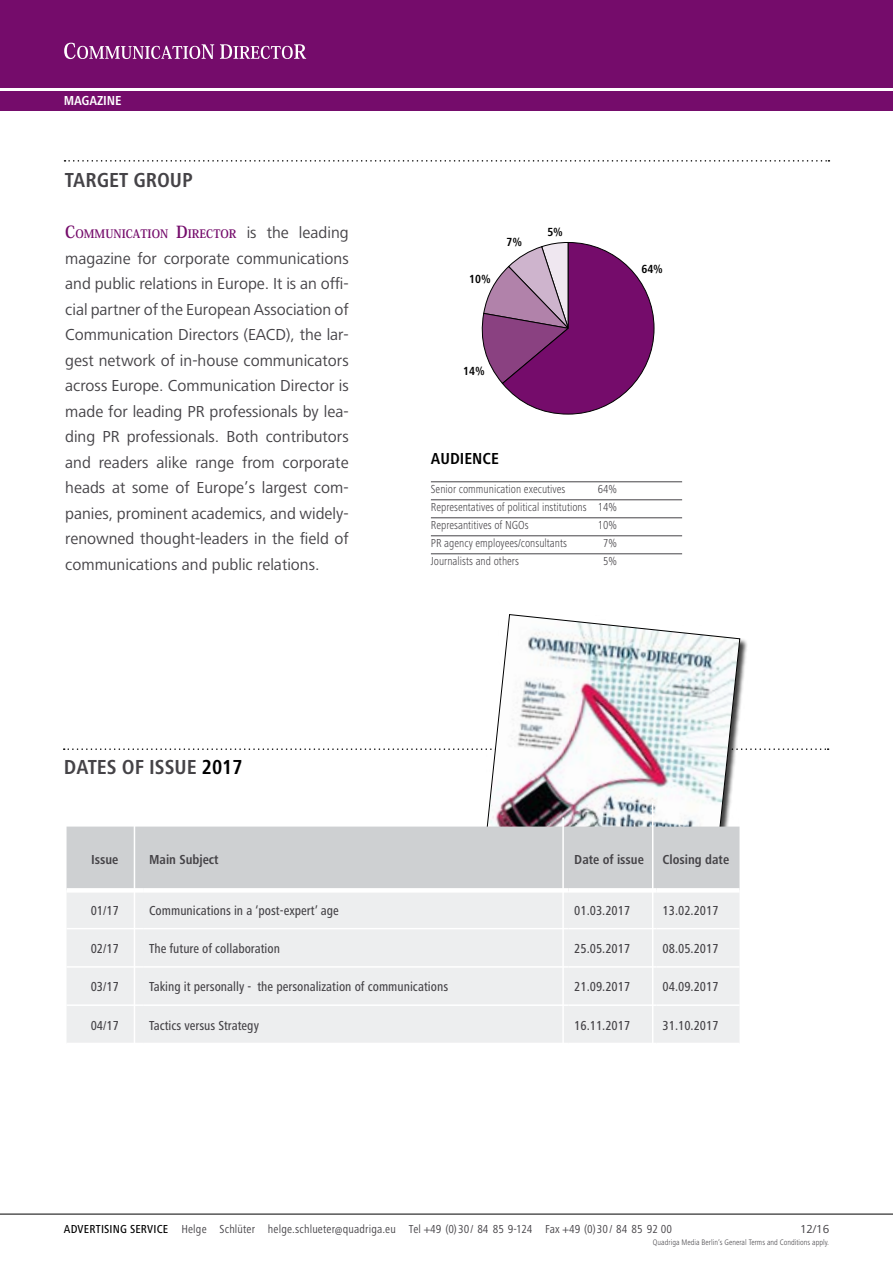
<style>
.page{position:relative;width:893px;height:1263px;background:#fff}
.page>*{position:absolute;margin:0;border:0;box-sizing:border-box;transform-origin:0 0}
.t1{font:700 condensed 21px "Frutiger Next LT";color:#454347}
.t2{font:16.5px/25.5px "Frutiger Next LT";color:#454347;text-align:justify}
.t3{font:700 condensed 16.5px "Frutiger Next LT";color:#000}
.t4{font:500 condensed 13.5px "Frutiger Next LT";color:#454347}
.t5{font:700 condensed 13.5px "Frutiger Next LT";color:#454347}
.t6{font:700 condensed 13.5px "Frutiger Next LT";letter-spacing:-.01em;color:#fff}
.t7{font:700 condensed 12.15px "Frutiger Next LT";color:#000}
.t8{font:300 condensed 12px/18px "Frutiger Next LT";color:#454347;text-align:justify}
.t9{font:condensed 12px "Frutiger Next LT";letter-spacing:.01em;color:#454347}
.t10{font:12px "Frutiger Next LT";color:#454347}
.t11{font:700 11.55px "Koz Min Std";color:#750c6b}
.t12{font:300 condensed 8.25px "Frutiger Next LT";color:#454347}
.s1{font-size:16.5px}
.s2{font-family:"Frutiger Next LT";font-weight:400;font-size:16.5px;color:#454347}
.s3{color:#000}
.s4{font-weight:500;color:#000}
</style>
<div class="page">
<div style="left:0;top:0;width:893px;height:88px;background:#750c6b"></div>
<div style="left:0;top:91px;width:893px;height:20px;background:#750c6b"></div>
<hr style="left:0;top:1214px;width:893px;height:1px;background:#000">
<svg style="left:64px;top:43px;width:242px;height:16px"></svg>
<svg style="left:64px;top:748px;width:765px;height:2px"></svg>
<div style="left:478px;top:615px;width:270px;height:337px;background:#000;opacity:.75"></div>
<img style="left:477px;top:614px;width:263px;height:330px">
<div style="left:67px;top:826px;width:672px;height:62px;background:#ced0d2"></div>
<div style="left:67px;top:893px;width:672px;height:150px;background:#edeeef"></div>
<hr style="left:67px;top:928px;width:76px;height:1px;background:#fff">
<hr style="left:143px;top:928px;width:425px;height:1px;background:#fff">
<hr style="left:568px;top:928px;width:89px;height:1px;background:#fff">
<hr style="left:657px;top:928px;width:82px;height:1px;background:#fff">
<hr style="left:67px;top:966px;width:76px;height:2px;background:#fff">
<hr style="left:143px;top:966px;width:425px;height:2px;background:#fff">
<hr style="left:568px;top:966px;width:89px;height:2px;background:#fff">
<hr style="left:657px;top:966px;width:82px;height:2px;background:#fff">
<hr style="left:67px;top:1004px;width:76px;height:2px;background:#fff">
<hr style="left:143px;top:1004px;width:425px;height:2px;background:#fff">
<hr style="left:568px;top:1004px;width:89px;height:2px;background:#fff">
<hr style="left:657px;top:1004px;width:82px;height:2px;background:#fff">
<div style="left:143px;top:888px;width:425px;height:5px;background:#fff"></div>
<div style="left:568px;top:888px;width:89px;height:5px;background:#fff"></div>
<div style="left:657px;top:888px;width:82px;height:5px;background:#fff"></div>
<svg style="left:65px;top:160px;width:764px;height:2px"></svg>
<hr style="left:431px;top:481px;width:251px;height:1px;background:#454347">
<hr style="left:431px;top:499px;width:251px;height:1px;background:#454347">
<hr style="left:431px;top:517px;width:251px;height:1px;background:#454347">
<hr style="left:431px;top:535px;width:251px;height:1px;background:#454347">
<hr style="left:431px;top:553px;width:251px;height:1px;background:#454347">
<svg style="left:481px;top:242px;width:174px;height:173px"></svg>
<hr style="left:134px;top:811px;width:1px;height:255px;background:#fff">
<hr style="left:562px;top:818px;width:2px;height:256px;background:#fff">
<hr style="left:652px;top:803px;width:1px;height:256px;background:#fff">
<p class="t6" style="left:64px;top:93px;width:59px">MAGAZINE</p>
<p class="t1" style="left:65px;top:168px;width:129px">TARGET GROUP</p>
<p class="t11" style="left:65px;top:226px;width:285px"><span class="s1">C</span>OMMUNICATION <span class="s1">D</span>IRECTOR <span class="s2">is the leading</span></p>
<p class="t2" style="left:65px;top:245px;width:285px">magazine for corporate communications and public relations in Europe. It is an offi&shy;cial partner of the European Association of Communication Directors (EACD), the lar&shy;gest network of in-house communicators across Europe. Communication Director is made for leading PR professionals by lea&shy;ding PR professionals. Both contributors and readers alike range from corporate heads at some of Europe’s largest com&shy;panies, prominent academics, and widely&shy;renowned thought-leaders in the field of communications and public relations.</p>
<p class="t1" style="left:64px;top:755px;width:180px">DATES OF ISSUE <span class="s3">2017</span></p>
<p class="t7" style="left:469px;top:272px;width:23px">10%</p>
<p class="t7" style="left:506px;top:235px;width:17px">7%</p>
<p class="t7" style="left:547px;top:225px;width:17px">5%</p>
<p class="t7" style="left:641px;top:263px;width:23px">64%</p>
<p class="t7" style="left:463px;top:364px;width:23px">14%</p>
<p class="t3" style="left:431px;top:449px;width:69px">AUDIENCE</p>
<p class="t8" style="left:431px;top:480px;width:187px;text-indent:167px">64% Representatives of political institutions 14% Represantitives of NGOs</p>
<p class="t8" style="left:431px;top:480px;width:136px">Senior communication executives</p>
<p class="t8" style="left:598px;top:516px;width:21px">10%</p>
<p class="t8" style="left:431px;top:534px;width:138px">PR agency employees/consultants</p>
<p class="t8" style="left:603px;top:534px;width:15px">7%</p>
<p class="t8" style="left:431px;top:552px;width:90px">Journalists and others</p>
<p class="t8" style="left:603px;top:552px;width:15px">5%</p>
<p class="t5" style="left:91px;top:852px;width:29px">Issue</p>
<p class="t5" style="left:149px;top:852px;width:71px">Main Subject</p>
<p class="t5" style="left:574px;top:852px;width:71px">Date of issue</p>
<p class="t5" style="left:663px;top:852px;width:68px">Closing date</p>
<p class="t4" style="left:91px;top:903px;width:30px">01/17</p>
<p class="t4" style="left:149px;top:903px;width:191px">Communications in a ‘post-expert’ age</p>
<p class="t4" style="left:574px;top:903px;width:57px">01.03.2017</p>
<p class="t4" style="left:663px;top:903px;width:57px">13.02.2017</p>
<p class="t4" style="left:91px;top:941px;width:30px">02/17</p>
<p class="t4" style="left:149px;top:941px;width:132px">The future of collaboration</p>
<p class="t4" style="left:574px;top:941px;width:57px">25.05.2017</p>
<p class="t4" style="left:663px;top:941px;width:57px">08.05.2017</p>
<p class="t4" style="left:91px;top:979px;width:30px">03/17</p>
<p class="t4" style="left:149px;top:979px;width:301px">Taking it personally - the personalization of communications</p>
<p class="t4" style="left:574px;top:979px;width:57px">21.09.2017</p>
<p class="t4" style="left:663px;top:979px;width:57px">04.09.2017</p>
<p class="t4" style="left:91px;top:1017px;width:30px">04/17</p>
<p class="t4" style="left:149px;top:1017px;width:111px">Tactics versus Strategy</p>
<p class="t4" style="left:574px;top:1017px;width:57px">16.11.2017</p>
<p class="t4" style="left:663px;top:1017px;width:57px">31.10.2017</p>
<p class="t9" style="left:64px;top:1223px;width:610px"><span class="s4">ADVERTISING SERVICE</span> Helge Schlüter helge.schlueter@quadriga.eu Tel +49 (0)30/ 84 85 9-124 Fax +49 (0)30/ 84 85 92 00</p>
<p class="t10" style="left:800px;top:1223px;width:31px">12/16</p>
<p class="t12" style="left:653px;top:1238px;width:178px">Quadriga Media Berlin‘s General Terms and Conditions apply.</p>
</div>
